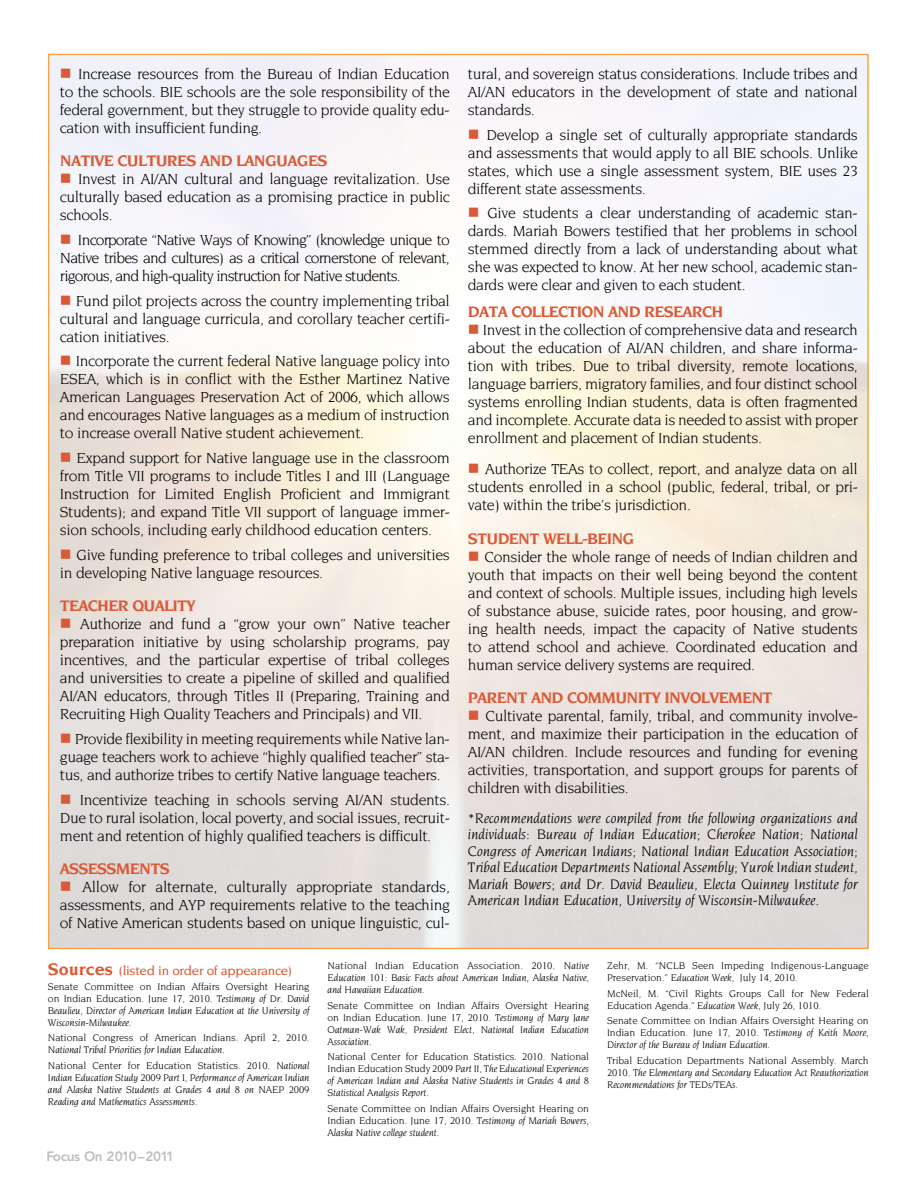
<style>
.page{position:relative;width:918px;height:1188px;background:#fff}
.page>*{position:absolute;margin:0;border:0;box-sizing:border-box;transform-origin:0 0}
.t1{font:700 16.5px "Novarese";letter-spacing:-.045em;color:#d95a36}
.t2{font:15.75px/18px "Novarese";letter-spacing:-.025em;color:#000;text-align:justify}
.t3{font:italic 15px/16.5px "Novarese";letter-spacing:-.005em;color:#000;text-align:justify}
.t4{font:500 13.5px "Novarese";letter-spacing:-.02em;color:#d95a36}
.t5{font:800 13.5px "Avenir";letter-spacing:-.025em;color:#bcbec0}
.t6{font:italic 10.5px/12px "Novarese";letter-spacing:-.01em;color:#000;text-align:justify}
.t7{font:10.5px/12px "Novarese";letter-spacing:-.01em;color:#000;text-align:justify}
.s1{font-size:14.25px}
.s2{font-weight:700;font-size:18px}
.s3{font-style:normal}
.s4{font-style:italic}
</style>
<div class="page">
<svg style="left:61px;top:68px;width:9px;height:10px"></svg>
<svg style="left:61px;top:174px;width:9px;height:9px"></svg>
<svg style="left:61px;top:453px;width:9px;height:9px"></svg>
<svg style="left:61px;top:549px;width:9px;height:10px"></svg>
<svg style="left:61px;top:619px;width:9px;height:9px"></svg>
<svg style="left:61px;top:733px;width:9px;height:10px"></svg>
<svg style="left:61px;top:794px;width:9px;height:9px"></svg>
<svg style="left:61px;top:882px;width:9px;height:9px"></svg>
<svg style="left:469px;top:464px;width:9px;height:9px"></svg>
<svg style="left:469px;top:551px;width:9px;height:9px"></svg>
<svg style="left:469px;top:711px;width:9px;height:9px"></svg>
<p class="t2" style="left:60px;top:64px;width:392px;text-indent:18px">Increase resources from the Bureau of Indian Education to the schools. BIE schools are the sole responsibility of the federal government, but they struggle to provide quality edu&shy;cation with insufficient funding.</p>
<p class="t1" style="left:60px;top:151px;width:269px">NATIVE CULTURES AND LANGUAGES</p>
<p class="t2" style="left:60px;top:170px;width:392px;text-indent:18px">Invest in AI/AN cultural and language revitalization. Use culturally based education as a promising practice in public schools.</p>
<p class="t2" style="left:60px;top:230px;width:392px;text-indent:18px">Incorporate “Native Ways of Knowing” (knowledge unique to Native tribes and cultures) as a critical cornerstone of relevant, rigorous, and high-quality instruction for Native students.</p>
<p class="t2" style="left:60px;top:291px;width:392px;text-indent:16px">Fund pilot projects across the country implementing tribal cultural and language curricula, and corollary teacher certifi&shy;cation initiatives.</p>
<p class="t2" style="left:60px;top:352px;width:392px;text-indent:16px">Incorporate the current federal Native language policy into ESEA, which is in conflict with the Esther Martinez Native American Languages Preservation Act of 2006, which allows and encourages Native languages as a medium of instruction to increase overall Native student achievement.</p>
<p class="t2" style="left:60px;top:449px;width:392px;text-indent:17px">Expand support for Native language use in the classroom from Title VII programs to include Titles I and III (Language Instruction for Limited English Proficient and Immigrant Students); and expand Title VII support of language immer&shy;sion schools, including early childhood education centers.</p>
<p class="t2" style="left:60px;top:545px;width:391px;text-indent:17px">Give funding preference to tribal colleges and universities in developing Native language resources.</p>
<p class="t1" style="left:60px;top:596px;width:137px">TEACHER QUALITY</p>
<p class="t2" style="left:60px;top:615px;width:392px;text-indent:20px">Authorize and fund a “grow your own” Native teacher preparation initiative by using scholarship programs, pay incentives, and the particular expertise of tribal colleges and universities to create a pipeline of skilled and qualified AI/AN educators, through Titles II (Preparing, Training and Recruiting High Quality Teachers and Principals) and VII.</p>
<p class="t2" style="left:60px;top:730px;width:391px;text-indent:15px">Provide flexibility in meeting requirements while Native lan&shy;guage teachers work to achieve “highly qualified teacher” sta&shy;tus, and authorize tribes to certify Native language teachers.</p>
<p class="t2" style="left:60px;top:790px;width:392px;text-indent:20px">Incentivize teaching in schools serving AI/AN students.<br>Due to rural isolation, local poverty, and social issues, recruit&shy;ment and retention of highly qualified teachers is difficult.</p>
<p class="t1" style="left:60px;top:859px;width:111px">ASSESSMENTS</p>
<p class="t2" style="left:60px;top:878px;width:392px;text-indent:23px">Allow for alternate, culturally appropriate standards, assessments, and AYP requirements relative to the teaching of Native American students based on unique linguistic, cul-</p>
<p class="t2" style="left:468px;top:64px;width:392px">tural, and sovereign status considerations. Include tribes and AI/AN educators in the development of state and national standards.</p>
<p class="t2" style="left:468px;top:125px;width:392px;text-indent:19px">Develop a single set of culturally appropriate standards and assessments that would apply to all BIE schools. Unlike states, which use a single assessment system, BIE uses 23 different state assessments.</p>
<p class="t2" style="left:468px;top:204px;width:392px;text-indent:19px">Give students a clear understanding of academic stan&shy;dards. Mariah Bowers testified that her problems in school stemmed directly from a lack of understanding about what she was expected to know. At her new school, academic stan&shy;dards were clear and given to each student.</p>
<p class="t1" style="left:468px;top:302px;width:257px">DATA COLLECTION AND RESEARCH</p>
<p class="t2" style="left:468px;top:320px;width:392px;text-indent:15px">Invest in the collection of comprehensive data and research about the education of AI/AN children, and share informa&shy;tion with tribes. Due to tribal diversity, remote locations, language barriers, migratory families, and four distinct school systems enrolling Indian students, data is often fragmented and incomplete. Accurate data is needed to assist with proper enrollment and placement of Indian students.</p>
<p class="t2" style="left:468px;top:460px;width:392px;text-indent:17px">Authorize TEAs to collect, report, and analyze data on all students enrolled in a school (public, federal, tribal, or pri&shy;vate) within the tribe’s jurisdiction.</p>
<p class="t1" style="left:468px;top:529px;width:168px">STUDENT WELL-BEING</p>
<p class="t2" style="left:468px;top:547px;width:392px;text-indent:17px">Consider the whole range of needs of Indian children and youth that impacts on their well being beyond the content and context of schools. Multiple issues, including high levels of substance abuse, suicide rates, poor housing, and grow&shy;ing health needs, impact the capacity of Native students to attend school and achieve. Coordinated education and human service delivery systems are required.</p>
<p class="t1" style="left:468px;top:688px;width:306px">PARENT AND COMMUNITY INVOLVEMENT</p>
<p class="t2" style="left:468px;top:707px;width:392px;text-indent:17px">Cultivate parental, family, tribal, and community involve&shy;ment, and maximize their participation in the education of AI/AN children. Include resources and funding for evening activities, transportation, and support groups for parents of children with disabilities.</p>
<p class="t3" style="left:468px;top:810px;width:392px"><span class="s1">*</span>Recommendations were compiled from the following organizations and individuals: Bureau of Indian Education; Cherokee Nation; National Congress of American Indians; National Indian Education Association; Tribal Education Departments National Assembly; Yurok Indian student, Mariah Bowers; and Dr. David Beaulieu, Electa Quinney Institute for American Indian Education, University of Wisconsin-Milwaukee.</p>
<p class="t4" style="left:48px;top:963px;width:246px"><span class="s2">Sources</span> (listed in order of appearance)</p>
<p class="t6" style="left:48px;top:980px;width:263px"><span class="s3">Senate Committee on Indian Affairs Oversight Hearing on Indian Education. June 17,</span> 2010. Testimony of Dr. David Beaulieu, Director of American Indian Education at the University of Wisconsin-Milwaukee.</p>
<p class="t7" style="left:48px;top:1032px;width:263px">National Congress of American Indians. April 2, 2010.</p>
<p class="t6" style="left:48px;top:1042px;width:263px;line-height:15.5px">National Tribal Priorities for Indian Education.<br><span class="s3">National Center for Education Statistics.</span> 2010. National</p>
<p class="t6" style="left:48px;top:1071px;width:263px">Indian Education Study 2009 Part I, Performance of American Indian and Alaska Native Students at Grades 4 and 8 on NAEP 2009<br>Reading and Mathematics Assessments.</p>
<p class="t5" style="left:46px;top:1149px;width:129px">Focus On 2010–2011</p>
<p class="t6" style="left:328px;top:960px;width:263px"><span class="s3">National Indian Education Association. 2010.</span> Native Education 101: Basic Facts about American Indian, Alaska Native, and Hawaiian Education.</p>
<p class="t6" style="left:328px;top:999px;width:263px"><span class="s3">Senate Committee on Indian Affairs Oversight Hearing on Indian Education. June 17, 2010.</span> Testimony of Mary Jane Oatman-Wak Wak, President Elect, National Indian Education Association.</p>
<p class="t6" style="left:328px;top:1051px;width:263px"><span class="s3">National Center for Education Statistics. 2010. National Indian Education Study 2009</span> Part II, The Educational Experiences of American Indian and Alaska Native Students in Grades 4 and 8<br>Statistical Analysis Report.</p>
<p class="t7" style="left:328px;top:1102px;width:263px">Senate Committee on Indian Affairs Oversight Hearing on Indian Education. June 17, 2010. <span class="s4">Testimony of Mariah Bowers, Alaska Native college student.</span></p>
<p class="t7" style="left:607px;top:960px;width:263px">Zehr, M. “NCLB Seen Impeding Indigenous-Language<br>Preservation.” <span class="s4">Education Week,</span> July 14, 2010.</p>
<p class="t7" style="left:607px;top:987px;width:263px">McNeil, M. “Civil Rights Groups Call for New Federal<br>Education Agenda.” <span class="s4">Education Week,</span> July 26, 1010.</p>
<p class="t7" style="left:607px;top:1015px;width:263px">Senate Committee on Indian Affairs Oversight Hearing on Indian Education. June 17, 2010. <span class="s4">Testimony of Keith Moore, Director of the Bureau of Indian Education.</span></p>
<p class="t6" style="left:607px;top:1054px;width:263px"><span class="s3">Tribal Education Departments National Assembly. March 2010.</span> The Elementary and Secondary Education Act Reauthorization Recommendations for TEDs/TEAs.</p>
</div>
